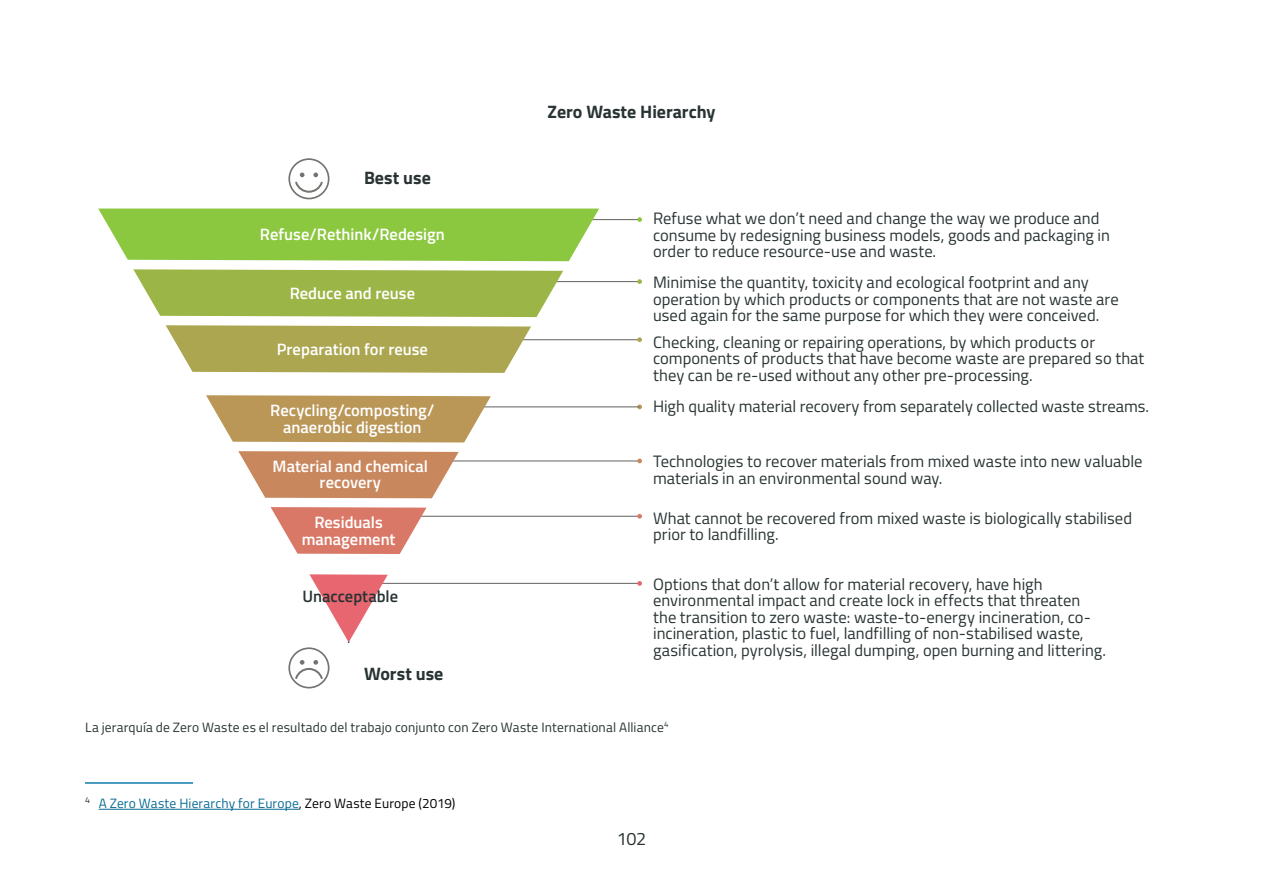
<style>
.page{position:relative;width:1263px;height:893px;background:#fff}
.page>*{position:absolute;margin:0;border:0;box-sizing:border-box;transform-origin:0 0}
.t1{font:700 18px "Titillium Web";color:#293333}
.t2{font:18px "Titillium Web";color:#293333}
.t3{font:16.5px/16.5px "Titillium Web";color:#293333}
.t4{font:600 16.5px/16.5px "Titillium Web";color:#fff;text-align:center}
.t5{font:600 16.5px "Titillium Web";color:#293333}
.t6{font:13.5px "Titillium Web";letter-spacing:.01em;color:#293333}
.t7{font:13.5px "Titillium Web";letter-spacing:.01em;color:#0b6c96}
.s1{color:#000}
</style>
<div class="page">
<hr style="left:85px;top:782px;width:108px;height:2px;background:#0f7ba9">
<hr style="left:99px;top:809px;width:200px;height:1px;background:#0b6c96">
<hr style="left:531px;top:219px;width:109px;height:1px;background:#757370">
<svg style="left:637px;top:217px;width:5px;height:5px"></svg>
<hr style="left:531px;top:281px;width:109px;height:1px;background:#757370">
<svg style="left:637px;top:279px;width:5px;height:5px"></svg>
<hr style="left:491px;top:339px;width:149px;height:1px;background:#757370">
<svg style="left:637px;top:337px;width:5px;height:5px"></svg>
<svg style="left:637px;top:404px;width:5px;height:5px"></svg>
<hr style="left:428px;top:460px;width:212px;height:2px;background:#757370">
<hr style="left:428px;top:406px;width:212px;height:1px;background:#757370">
<svg style="left:637px;top:459px;width:5px;height:4px"></svg>
<hr style="left:396px;top:516px;width:244px;height:1px;background:#757370">
<hr style="left:376px;top:583px;width:264px;height:1px;background:#757370">
<svg style="left:637px;top:514px;width:5px;height:5px"></svg>
<svg style="left:637px;top:581px;width:5px;height:5px"></svg>
<svg style="left:166px;top:325px;width:365px;height:48px;background:#b3ae60"></svg>
<svg style="left:98px;top:209px;width:501px;height:52px;background:#93ca4d"></svg>
<svg style="left:133px;top:269px;width:430px;height:48px;background:#a5bb58"></svg>
<svg style="left:271px;top:507px;width:155px;height:47px"></svg>
<svg style="left:238px;top:451px;width:221px;height:47px;background:#d09773"></svg>
<svg style="left:206px;top:395px;width:285px;height:47px;background:#c1a169"></svg>
<svg style="left:288px;top:574px;width:100px;height:114px"></svg>
<svg style="left:288px;top:158px;width:41px;height:41px"></svg>
<p class="t1" style="left:364px;top:164px;width:68px">Best use</p>
<p class="t4" style="left:260px;top:225px;width:186px">Refuse/Rethink/Redesign</p>
<p class="t4" style="left:290px;top:284px;width:127px">Reduce and reuse</p>
<p class="t4" style="left:277px;top:340px;width:153px">Preparation for reuse</p>
<p class="t4" style="left:270px;top:402px;width:166px">Recycling/composting/ anaerobic digestion</p>
<p class="t4" style="left:273px;top:457px;width:157px">Material and chemical recovery</p>
<p class="t4" style="left:302px;top:513px;width:95px">Residuals management</p>
<p class="t5" style="left:302px;top:584px;width:97px">Unacceptable</p>
<p class="t1" style="left:364px;top:660px;width:81px">Worst use</p>
<p class="t1" style="left:547px;top:98px;width:169px">Zero Waste Hierarchy</p>
<p class="t3" style="left:653px;top:209px;width:458px">Refuse what we don’t need and change the way we produce and consume by redesigning business models, goods and packaging in order to reduce resource-use and waste.</p>
<p class="t3" style="left:653px;top:273px;width:467px">Minimise the quantity, toxicity and ecological footprint and any operation by which products or components that are not waste are used again for the same purpose for which they were conceived.</p>
<p class="t3" style="left:653px;top:333px;width:493px">Checking, cleaning or repairing operations, by which products or components of products that have become waste are prepared so that they can be re-used without any other pre-processing.</p>
<p class="t3" style="left:653px;top:397px;width:497px">High quality material recovery from separately collected waste streams.</p>
<p class="t3" style="left:653px;top:453px;width:491px">Technologies to recover materials from mixed waste into new valuable materials in an environmental sound way.</p>
<p class="t3" style="left:653px;top:509px;width:480px">What cannot be recovered from mixed waste is biologically stabilised prior to landfilling.</p>
<p class="t3" style="left:653px;top:575px;width:454px">Options that don’t allow for material recovery, have high environmental impact and create lock in effects that threaten the transition to zero waste: waste-to-energy incineration, co&shy;incineration, plastic to fuel, landfilling of non-stabilised waste, gasification, pyrolysis, illegal dumping, open burning and littering.</p>
<p class="t6" style="left:85px;top:717px;width:585px">La jerarquía de Zero Waste es el resultado del trabajo conjunto con Zero Waste International Alliance<sup>4</sup></p>
<p class="t7" style="left:85px;top:793px;width:372px"><sup>4</sup> A Zero Waste Hierarchy for Europe<span class="s1">, Zero Waste Europe (2019)</span></p>
<p class="t2" style="left:617px;top:826px;width:31px">102</p>
</div>
